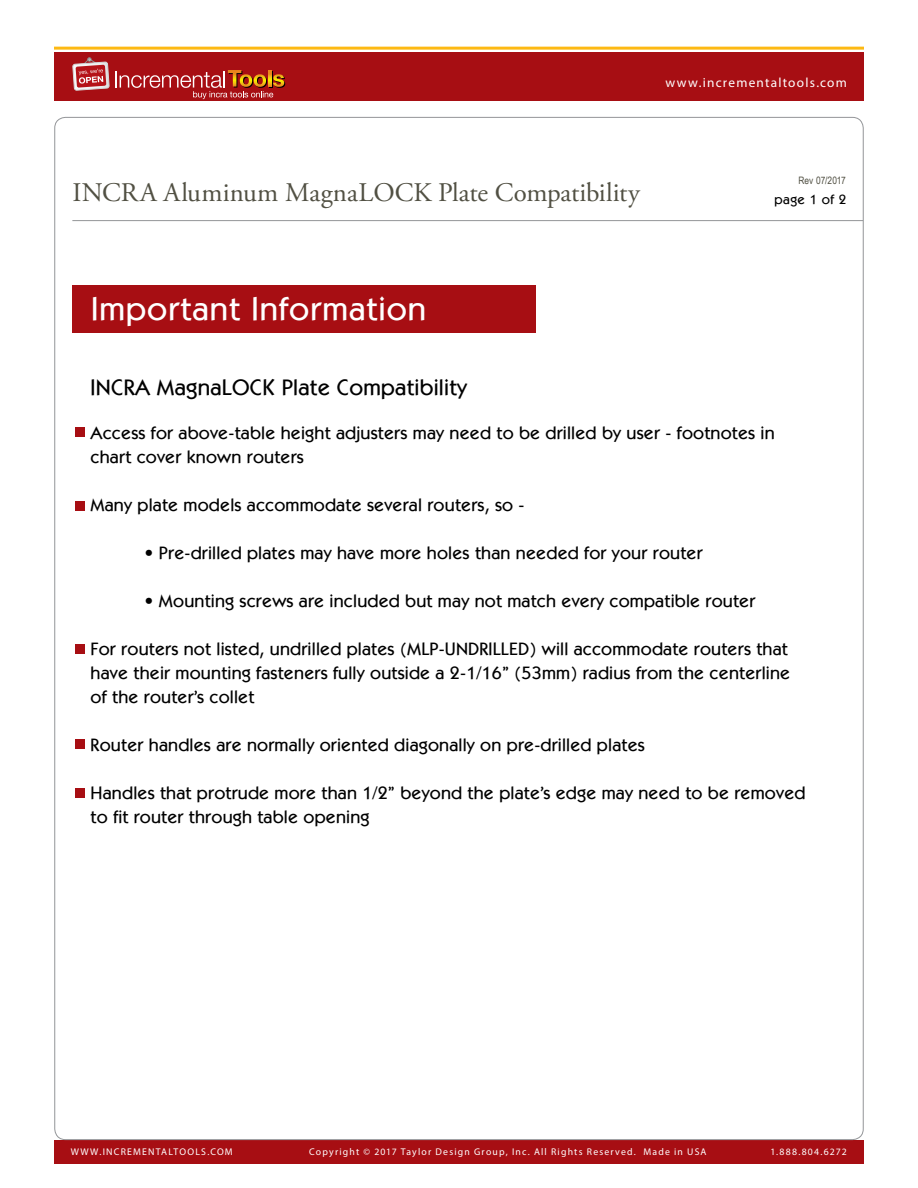
<style>
.page{position:relative;width:918px;height:1188px;background:#fff}
.page>*{position:absolute;margin:0;border:0;box-sizing:border-box;transform-origin:0 0}
.t1{font:500 33px "Itc Kabel LT";letter-spacing:.03em;color:#fff}
.t2{font:26.85px "Adobe Garamond Pro";color:#515043}
.t3{font:500 22.5px "Itc Kabel LT";letter-spacing:.01em;color:#000}
.t4{font:500 18px/24px "Itc Kabel LT";letter-spacing:.01em;color:#000}
.t5{font:500 13.5px "Itc Kabel LT";letter-spacing:.03em;color:#000}
.t6{font:13.35px "Myriad Pro";letter-spacing:.095em;color:#fff}
.t7{font:10.2px "Arial Narrow";color:#515043}
.t8{font:9.75px "Myriad Pro";letter-spacing:.12em;color:#fff}
</style>
<div class="page">
<hr style="left:54px;top:47px;width:810px;height:3px;background:#fdb913">
<div style="left:54px;top:53px;width:810px;height:48px;background:#a70e13"></div>
<div style="left:54px;top:1140px;width:810px;height:23px;background:#a70e13"></div>
<svg style="left:131px;top:70px;width:154px;height:29px"></svg>
<img style="left:109px;top:71px;width:21px;height:17px">
<svg style="left:72px;top:58px;width:37px;height:33px"></svg>
<hr style="left:72px;top:220px;width:791px;height:1px;background:#939598">
<div style="left:72px;top:286px;width:464px;height:47px;background:#a70e13"></div>
<div style="left:75px;top:428px;width:9px;height:9px;background:#a70e13"></div>
<div style="left:75px;top:501px;width:9px;height:10px;background:#a70e13"></div>
<div style="left:75px;top:644px;width:9px;height:9px;background:#a70e13"></div>
<div style="left:75px;top:739px;width:9px;height:9px;background:#a70e13"></div>
<div style="left:75px;top:788px;width:9px;height:9px;background:#a70e13"></div>
<p class="t6" style="left:665px;top:75px;width:183px">www.incrementaltools.com</p>
<h2 class="t2" style="left:72px;top:177px;width:569px">INCRA Aluminum MagnaLOCK Plate Compatibility</h2>
<h1 class="t1" style="left:91px;top:289px;width:337px">Important Information</h1>
<p class="t7" style="left:799px;top:173px;width:49px">Rev 07/2017</p>
<p class="t5" style="left:775px;top:191px;width:73px">page 1 of 2</p>
<p class="t3" style="left:91px;top:374px;width:378px">INCRA MagnaLOCK Plate Compatibility</p>
<p class="t4" style="left:91px;top:421px;width:686px">Access for above-table height adjusters may need to be drilled by user - footnotes in chart cover known routers</p>
<p class="t4" style="left:91px;top:493px;width:436px">Many plate models accommodate several routers, so -</p>
<p class="t4" style="left:145px;top:541px;width:560px">• Pre-drilled plates may have more holes than needed for your router</p>
<p class="t4" style="left:145px;top:589px;width:612px">• Mounting screws are included but may not match every compatible router</p>
<p class="t4" style="left:91px;top:637px;width:701px">For routers not listed, undrilled plates (MLP-UNDRILLED) will accommodate routers that have their mounting fasteners fully outside a 2-1/16” (53mm) radius from the centerline of the router’s collet</p>
<p class="t4" style="left:91px;top:733px;width:556px">Router handles are normally oriented diagonally on pre-drilled plates</p>
<p class="t4" style="left:91px;top:781px;width:716px">Handles that protrude more than 1/2” beyond the plate’s edge may need to be removed to fit router through table opening</p>
<p class="t8" style="left:71px;top:1146px;width:164px">WWW.INCREMENTALTOOLS.COM</p>
<p class="t8" style="left:309px;top:1146px;width:399px">Copyright © 2017 Taylor Design Group, Inc. All Rights Reserved. Made in USA</p>
<p class="t8" style="left:770px;top:1146px;width:78px">1.888.804.6272</p>
</div>
